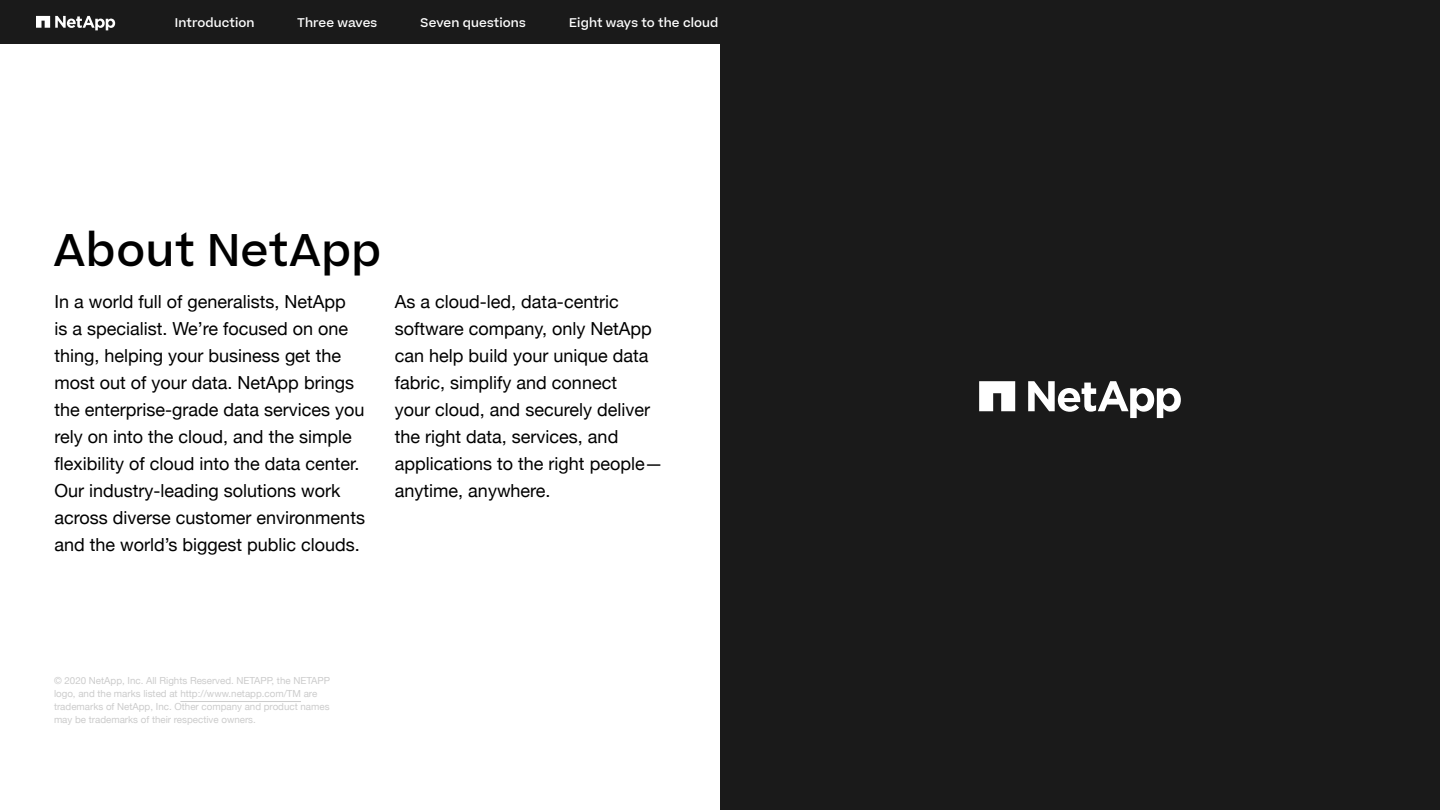
<style>
.page{position:relative;width:1440px;height:810px;background:#fff}
.page>*{position:absolute;margin:0;border:0;box-sizing:border-box;transform-origin:0 0}
.t1{font:500 43.5px "Beatrice";letter-spacing:.01em;color:#000}
.t2{font:18px/27px "Helvetica Neue";color:#000}
.t3{font:500 12px "Beatrice";letter-spacing:.01em;color:#fff}
.t4{font:9.75px/12.8px "Helvetica Neue";color:#ccc}
</style>
<div class="page">
<div style="left:0;top:0;width:1440px;height:45px;background:#1a1a1a"></div>
<hr style="left:180px;top:701px;width:121px;height:1px;background:#ccc">
<div style="left:720px;top:45px;width:720px;height:765px;background:#1a1a1a"></div>
<svg style="left:1028px;top:381px;width:153px;height:37px"></svg>
<svg style="left:979px;top:381px;width:36px;height:30px"></svg>
<svg style="left:36px;top:16px;width:79px;height:14px"></svg>
<p class="t3" style="left:175px;top:15px;width:81px">Introduction</p>
<p class="t3" style="left:297px;top:15px;width:82px">Three waves</p>
<p class="t3" style="left:421px;top:15px;width:107px">Seven questions</p>
<p class="t3" style="left:569px;top:15px;width:151px">Eight ways to the cloud</p>
<h1 class="t1" style="left:54px;top:222px;width:329px">About NetApp</h1>
<p class="t2" style="left:55px;top:289px;width:312px">In a world full of generalists, NetApp<br>is a specialist. We’re focused on one thing, helping your business get the most out of your data. NetApp brings the enterprise-grade data services you rely on into the cloud, and the simple flexibility of cloud into the data center.<br>Our industry-leading solutions work across diverse customer environments and the world’s biggest public clouds.</p>
<p class="t2" style="left:395px;top:289px;width:269px">As a cloud-led, data-centric software company, only NetApp can help build your unique data fabric, simplify and connect<br>your cloud, and securely deliver the right data, services, and applications to the right people— anytime, anywhere.</p>
<p class="t4" style="left:54px;top:675px;width:278px">© 2020 NetApp, Inc. All Rights Reserved. NETAPP, the NETAPP logo, and the marks listed at http://www.netapp.com/TM are trademarks of NetApp, Inc. Other company and product names may be trademarks of their respective owners.</p>
</div>
